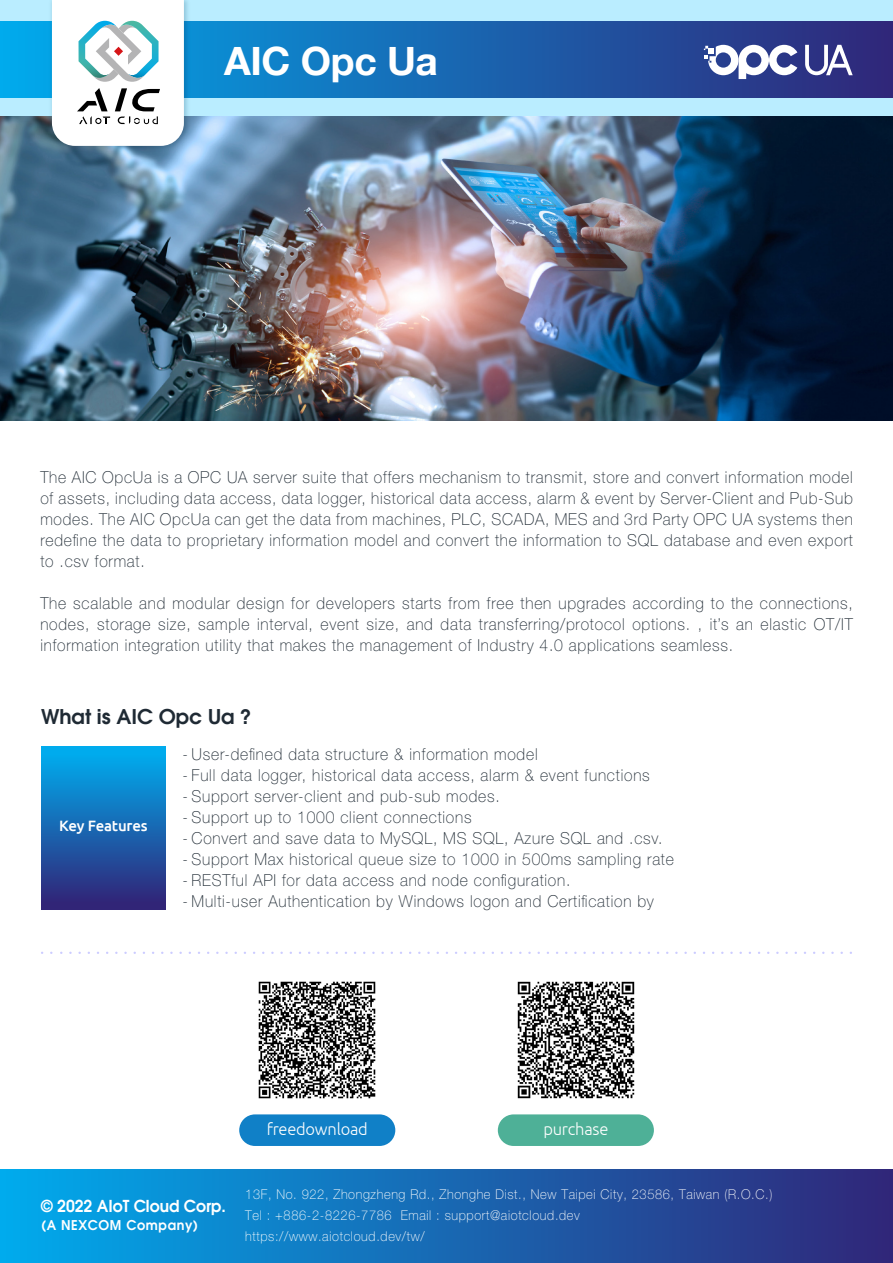
<style>
.page{position:relative;width:893px;height:1263px;background:#fff}
.page>*{position:absolute;margin:0;border:0;box-sizing:border-box;transform-origin:0 0}
.t1{font:700 39px "Helvetica Neue LT";letter-spacing:-.01em;color:#fff}
.t2{font:600 20.4px "Avant Garde";color:#1f2a34}
.t3{font:100 16.5px/21px "Helvetica Neue LT Pro";letter-spacing:.05em;color:#1f2a34;text-align:justify;scale:.95 1}
.t4{font:300 16.5px "Ubuntu";letter-spacing:-.015em;color:#fff}
.t5{font:600 16.5px "Avant Garde";color:#fff;scale:.95 1}
.t6{font:500 15px "Ubuntu";letter-spacing:-.015em;color:#fff}
.t7{font:100 13.5px/21px "Helvetica Neue LT Pro";letter-spacing:.05em;color:#fff;scale:.95 1}
.t8{font:600 13.5px "Avant Garde";letter-spacing:.05em;color:#fff;scale:.95 1}
</style>
<div class="page">
<div style="left:0;top:1169px;width:893px;height:94px;background:linear-gradient(to right,#00abed,#302679)"></div>
<div style="left:0;top:0;width:893px;height:121px;background:#baedff"></div>
<svg style="left:0;top:21px;width:893px;height:77px;background:#1a62ad"></svg>
<img style="left:0;top:117px;width:893px;height:303px">
<svg style="left:704px;top:45px;width:93px;height:34px;background:#969fc6"></svg>
<svg style="left:805px;top:45px;width:48px;height:30px"></svg>
<div style="left:42px;top:746px;width:123px;height:163px;background:linear-gradient(to bottom,#00b1f3,#332073)"></div>
<div style="left:239px;top:1114px;width:156px;height:32px;background:#1080c7;border-radius:16px"></div>
<div style="left:498px;top:1114px;width:156px;height:32px;background:#4eb097;border-radius:16px"></div>
<img style="left:47px;top:0;width:145px;height:154px">
<svg style="left:52px;top:0;width:132px;height:146px;background:#e3eaec"></svg>
<img style="left:258px;top:981px;width:118px;height:118px">
<img style="left:517px;top:981px;width:118px;height:118px">
<svg style="left:41px;top:952px;width:811px;height:2px"></svg>
<h1 class="t1" style="left:224px;top:37px;width:215px">AIC Opc Ua</h1>
<p class="t3" style="left:40px;top:466px;width:857px">The AIC OpcUa is a OPC UA server suite that offers mechanism to transmit, store and convert information model of assets, including data access, data logger, historical data access, alarm &amp; event by Server-Client and Pub-Sub modes. The AIC OpcUa can get the data from machines, PLC, SCADA, MES and 3rd Party OPC UA systems then redefine the data to proprietary information model and convert the information to SQL database and even export to .csv format.</p>
<p class="t3" style="left:40px;top:592px;width:857px">The scalable and modular design for developers starts from free then upgrades according to the connections, nodes, storage size, sample interval, event size, and data transferring/protocol options. , it’s an elastic OT/IT information integration utility that makes the management of Industry 4.0 applications seamless.</p>
<p class="t2" style="left:41px;top:703px;width:212px">What is AIC Opc Ua ?</p>
<p class="t6" style="left:59px;top:816px;width:90px">Key Features</p>
<p class="t3" style="left:182px;top:744px;width:376px">- User-defined data structure &amp; information model</p>
<p class="t3" style="left:182px;top:765px;width:494px">- Full data logger, historical data access, alarm &amp; event functions</p>
<p class="t3" style="left:182px;top:786px;width:336px">- Support server-client and pub-sub modes.</p>
<p class="t3" style="left:182px;top:807px;width:306px">- Support up to 1000 client connections</p>
<p class="t3" style="left:182px;top:828px;width:507px">- Convert and save data to MySQL, MS SQL, Azure SQL and .csv.</p>
<p class="t3" style="left:182px;top:849px;width:519px">- Support Max historical queue size to 1000 in 500ms sampling rate</p>
<p class="t3" style="left:182px;top:870px;width:410px">- RESTful API for data access and node configuration.</p>
<p class="t3" style="left:182px;top:891px;width:498px">- Multi-user Authentication by Windows logon and Certification by</p>
<p class="t4" style="left:267px;top:1119px;width:103px">freedownload</p>
<p class="t4" style="left:543px;top:1119px;width:67px">purchase</p>
<p class="t5" style="left:41px;top:1194px;width:196px">© 2022 AIoT Cloud Corp.</p>
<p class="t8" style="left:41px;top:1216px;width:167px">(A NEXCOM Company)</p>
<p class="t7" style="left:245px;top:1183px;width:556px">13F, No. 922, Zhongzheng Rd., Zhonghe Dist., New Taipei City, 23586, Taiwan (R.O.C.)<br>Tel : +886-2-8226-7786 Email : support@aiotcloud.dev<br>https://www.aiotcloud.dev/tw/</p>
</div>
